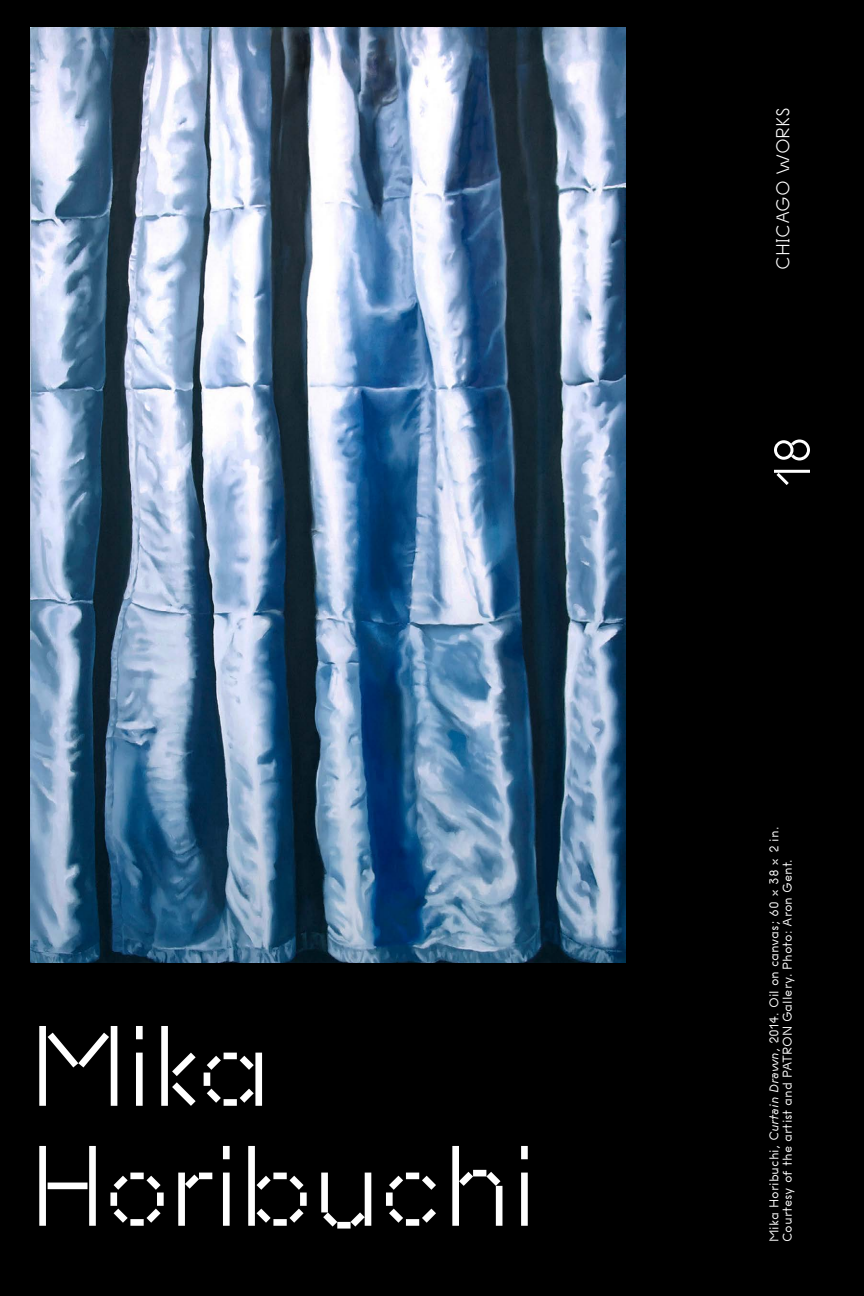
<style>
.page{position:relative;width:864px;height:1296px;background:#000}
.page>*{position:absolute;margin:0;border:0;box-sizing:border-box;transform-origin:0 0}
.t1{font:133px/120px "MCA Ufour Utwo";letter-spacing:-.03em;color:#fff}
.t2{font:60px "MCA Uten Ufive";color:#fff}
.t3{font:22px "MCA Uten Ufive";letter-spacing:-.015em;color:#fff}
.t4{font:15px/13.6px "MCA Uten Usixpointfive";letter-spacing:-.005em;color:#fff}
.s1{font-style:italic}
</style>
<div class="page">
<img style="left:30px;top:27px;width:595px;height:936px">
<h1 class="t1" style="left:28px;top:1004px;width:513px">Mika<br>Horibuchi</h1>
<h3 class="t3" style="left:771px;top:270px;width:164px;rotate:-90deg">CHICAGO WORKS</h3>
<h2 class="t2" style="left:760px;top:486px;width:53px;rotate:-90deg">18</h2>
<p class="t4" style="left:767px;top:1242px;width:417px;rotate:-90deg">Mika Horibuchi, <span class="s1">Curtain Drawn</span>, 2014. Oil on canvas; 60 × 38 × 2 in.<br>Courtesy of the artist and PATRON Gallery. Photo: Aron Gent.</p>
</div>
